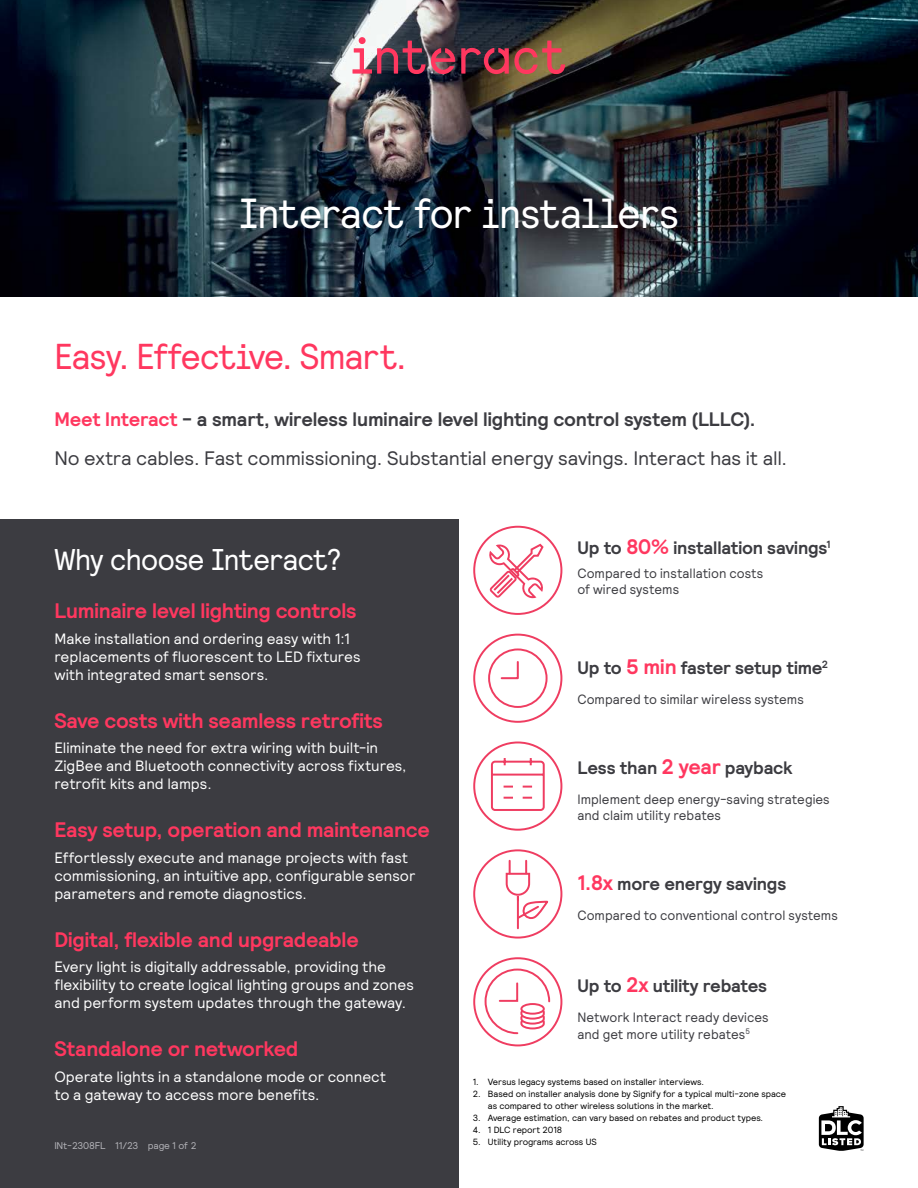
<style>
.page{position:relative;width:918px;height:1188px;background:#fff}
.page>*{position:absolute;margin:0;border:0;box-sizing:border-box;transform-origin:0 0}
.t1{font:42px "Signify Relative Faux";letter-spacing:-.015em;color:#fff}
.t2{font:36px "Signify Relative Faux";letter-spacing:-.02em;color:#ff375f}
.t3{font:30px "Signify Relative Faux";letter-spacing:-.02em;color:#fff}
.t4{font:700 21px "Signify Relative";letter-spacing:-.01em;color:#ff375f}
.t5{font:19.5px/39px "Signify Relative";letter-spacing:-.01em;color:#3c3c41}
.t6{font:700 18px "Signify Relative";letter-spacing:-.01em;color:#3c3c41}
.t7{font:15px/18px "Signify Relative";color:#fff}
.t8{font:13.5px/16.5px "Signify Relative";letter-spacing:.005em;color:#3c3c41;scale:.96 1}
.t9{font:9.75px "Signify Relative";letter-spacing:-.02em;color:#b4b4b9}
.t10{font:9px/12px "Signify Relative";letter-spacing:-.01em;color:#000}
.s1{font-weight:700;color:#ff375f}
.s2{font-weight:700}
.s3{font-size:21px;color:#ff375f}
</style>
<div class="page">
<div style="left:0;top:519px;width:459px;height:669px;background:#3c3c41"></div>
<img style="left:0;top:0;width:918px;height:297px">
<img style="left:352px;top:37px;width:213px;height:37px">
<svg style="left:819px;top:1106px;width:45px;height:45px"></svg>
<svg style="left:473px;top:957px;width:89px;height:89px"></svg>
<svg style="left:473px;top:742px;width:89px;height:89px"></svg>
<svg style="left:473px;top:634px;width:89px;height:89px"></svg>
<svg style="left:473px;top:526px;width:89px;height:89px"></svg>
<svg style="left:473px;top:849px;width:89px;height:90px"></svg>
<h1 class="t1" style="left:239px;top:186px;width:441px">Interact for installers</h1>
<h2 class="t2" style="left:54px;top:333px;width:353px">Easy. Effective. Smart.</h2>
<h3 class="t5" style="left:54px;top:399px;width:734px"><span class="s1">Meet Interact</span> <span class="s2">- a smart, wireless luminaire level lighting control system (LLLC).<br></span>No extra cables. Fast commissioning. Substantial energy savings. Interact has it all.</h3>
<h3 class="t3" style="left:54px;top:540px;width:288px">Why choose Interact?</h3>
<h3 class="t4" style="left:54px;top:597px;width:304px">Luminaire level lighting controls</h3>
<p class="t7" style="left:54px;top:629px;width:308px">Make installation and ordering easy with 1:1 replacements of fluorescent to LED fixtures with integrated smart sensors.</p>
<h3 class="t4" style="left:54px;top:707px;width:330px">Save costs with seamless retrofits</h3>
<p class="t7" style="left:54px;top:738px;width:354px">Eliminate the need for extra wiring with built-in<br>ZigBee and Bluetooth connectivity across fixtures, retrofit kits and lamps.</p>
<h3 class="t4" style="left:54px;top:816px;width:377px">Easy setup, operation and maintenance</h3>
<p class="t7" style="left:54px;top:848px;width:363px">Effortlessly execute and manage projects with fast commissioning, an intuitive app, configurable sensor parameters and remote diagnostics.</p>
<h3 class="t4" style="left:54px;top:926px;width:306px">Digital, flexible and upgradeable</h3>
<p class="t7" style="left:54px;top:957px;width:361px">Every light is digitally addressable, providing the flexibility to create logical lighting groups and zones and perform system updates through the gateway.</p>
<h3 class="t4" style="left:54px;top:1035px;width:246px">Standalone or networked</h3>
<p class="t7" style="left:54px;top:1067px;width:333px">Operate lights in a standalone mode or connect to a gateway to access more benefits.</p>
<p class="t9" style="left:54px;top:1139px;width:144px">INt-2308FL 11/23 page 1 of 2</p>
<p class="t6" style="left:577px;top:536px;width:255px">Up to <span class="s3">80%</span> installation savings<sup>1</sup></p>
<p class="t8" style="left:577px;top:564px;width:195px">Compared to installation costs of wired systems</p>
<p class="t6" style="left:577px;top:656px;width:252px">Up to <span class="s3">5 min</span> faster setup time<sup>2</sup></p>
<p class="t8" style="left:577px;top:690px;width:237px">Compared to similar wireless systems</p>
<p class="t6" style="left:577px;top:756px;width:217px">Less than <span class="s3">2 year</span> payback</p>
<p class="t8" style="left:577px;top:790px;width:264px">Implement deep energy-saving strategies and claim utility rebates</p>
<p class="t6" style="left:577px;top:871px;width:210px"><span class="s3">1.8x</span> more energy savings</p>
<p class="t8" style="left:577px;top:906px;width:273px">Compared to conventional control systems</p>
<p class="t6" style="left:577px;top:974px;width:191px">Up to <span class="s3">2x</span> utility rebates</p>
<p class="t8" style="left:577px;top:1009px;width:201px">Network Interact ready devices and get more utility rebates<sup>5</sup></p>
<p class="t10" style="left:473px;top:1076px;width:233px">1. Versus legacy systems based on installer interviews.</p>
<p class="t10" style="left:488px;top:1088px;width:300px;text-indent:-15px">2. Based on installer analysis done by Signify for a typical multi-zone space as compared to other wireless solutions in the market.</p>
<p class="t10" style="left:473px;top:1112px;width:292px">3. Average estimation, can vary based on rebates and product types.</p>
<p class="t10" style="left:473px;top:1124px;width:91px">4. 1 DLC report 2018</p>
<p class="t10" style="left:473px;top:1136px;width:125px">5. Utility programs across US</p>
</div>
